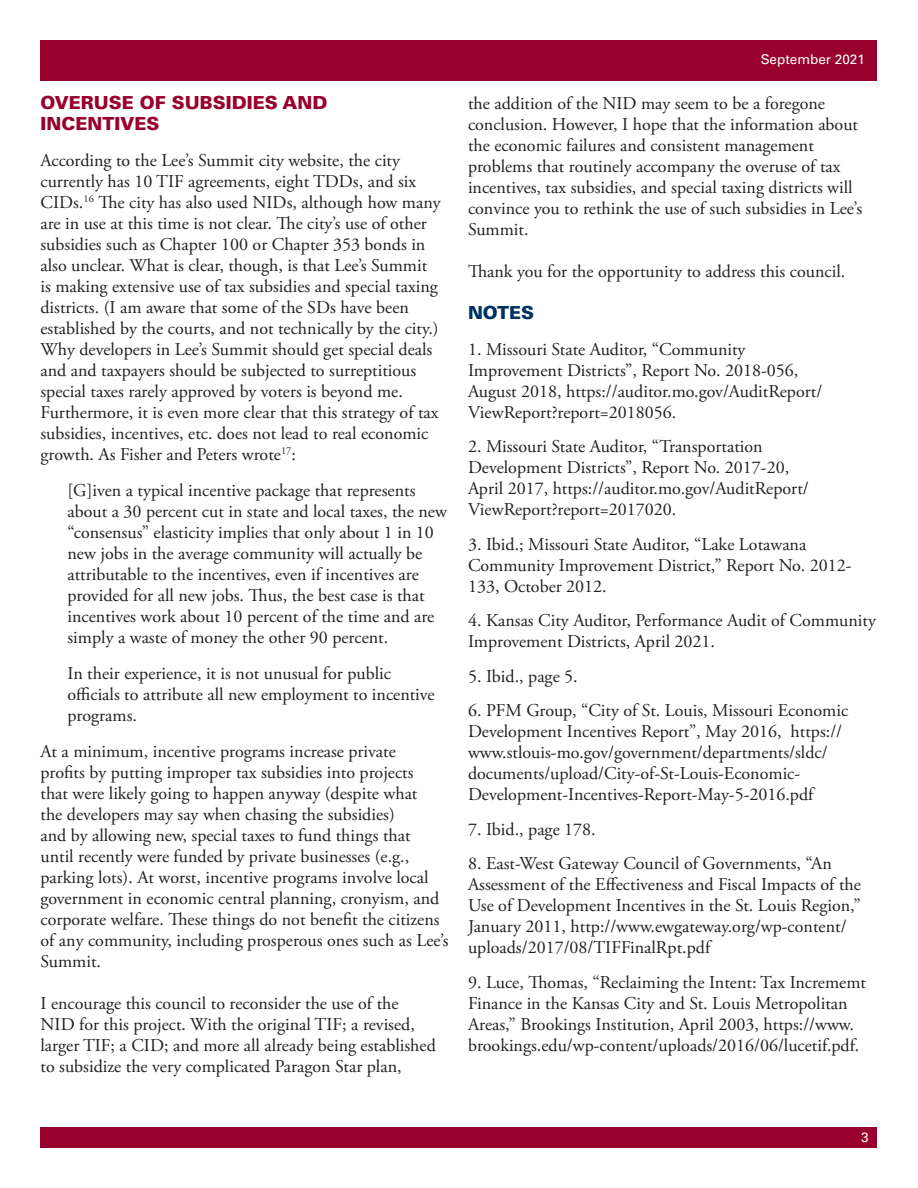
<style>
.page{position:relative;width:918px;height:1188px;background:#fff}
.page>*{position:absolute;margin:0;border:0;box-sizing:border-box;transform-origin:0 0}
.Endnote_text{font:18px/21px "Adobe Garamond Pro";color:#231f20}
.t1{font:900 18px/21px "Univers LT Std";color:#98012d}
.t2{font:900 18px "Univers LT Std";color:#003163}
.DATE{font:13.5px "Univers LT Std";color:#fff}
</style>
<div class="page">
<div style="left:40px;top:40px;width:837px;height:41px;background:#98012d"></div>
<div style="left:40px;top:1127px;width:837px;height:21px;background:#98012d"></div>
<p class="t1" style="left:40px;top:92px;width:288px">OVERUSE OF SUBSIDIES AND<br>INCENTIVES</p>
<p class="Endnote_text" style="left:40px;top:150px;width:402px">According to the Lee’s Summit city website, the city currently has 10 TIF agreements, eight TDDs, and six CIDs.<sup>16</sup> The city has also used NIDs, although how many are in use at this time is not clear. The city’s use of other subsidies such as Chapter 100 or Chapter 353 bonds in also unclear. What is clear, though, is that Lee’s Summit is making extensive use of tax subsidies and special taxing districts. (I am aware that some of the SDs have been established by the courts, and not technically by the city.)<br>Why developers in Lee’s Summit should get special deals and and taxpayers should be subjected to surreptitious special taxes rarely approved by voters is beyond me.<br>Furthermore, it is even more clear that this strategy of tax subsidies, incentives, etc. does not lead to real economic growth. As Fisher and Peters wrote<sup>17</sup>:</p>
<p class="Endnote_text" style="left:68px;top:480px;width:381px">[G]iven a typical incentive package that represents about a 30 percent cut in state and local taxes, the new “consensus” elasticity implies that only about 1 in 10 new jobs in the average community will actually be attributable to the incentives, even if incentives are provided for all new jobs. Thus, the best case is that incentives work about 10 percent of the time and are simply a waste of money the other 90 percent.</p>
<p class="Endnote_text" style="left:68px;top:663px;width:369px">In their experience, it is not unusual for public officials to attribute all new employment to incentive programs.</p>
<p class="Endnote_text" style="left:40px;top:741px;width:410px">At a minimum, incentive programs increase private<br>profits by putting improper tax subsidies into projects<br>that were likely going to happen anyway (despite what<br>the developers may say when chasing the subsidies)<br>and by allowing new, special taxes to fund things that<br>until recently were funded by private businesses (e.g., parking lots). At worst, incentive programs involve local government in economic central planning, cronyism, and corporate welfare. These things do not benefit the citizens of any community, including prosperous ones such as Lee’s Summit.</p>
<p class="Endnote_text" style="left:40px;top:993px;width:397px">I encourage this council to reconsider the use of the NID for this project. With the original TIF; a revised, larger TIF; a CID; and more all already being established to subsidize the very complicated Paragon Star plan,</p>
<p class="DATE" style="left:761px;top:51px;width:106px">September 2021</p>
<p class="Endnote_text" style="left:468px;top:93px;width:396px">the addition of the NID may seem to be a foregone conclusion. However, I hope that the information about the economic failures and consistent management problems that routinely accompany the overuse of tax incentives, tax subsidies, and special taxing districts will convince you to rethink the use of such subsidies in Lee’s Summit.</p>
<p class="Endnote_text" style="left:468px;top:261px;width:379px">Thank you for the opportunity to address this council.</p>
<p class="t2" style="left:468px;top:301px;width:68px">NOTES</p>
<p class="Endnote_text" style="left:468px;top:339px;width:356px">1. Missouri State Auditor, “Community Improvement Districts”, Report No. 2018-056, August 2018, https://auditor.mo.gov/AuditReport/ ViewReport?report=2018056.</p>
<p class="Endnote_text" style="left:468px;top:437px;width:342px">2. Missouri State Auditor, “Transportation Development Districts”, Report No. 2017-20, April 2017, https://auditor.mo.gov/AuditReport/ ViewReport?report=2017020.</p>
<p class="Endnote_text" style="left:468px;top:534px;width:385px">3. Ibid.; Missouri State Auditor, “Lake Lotawana<br>Community Improvement District,” Report No. 2012-<br>133, October 2012.</p>
<p class="Endnote_text" style="left:468px;top:611px;width:409px">4. Kansas City Auditor, Performance Audit of Community<br>Improvement Districts, April 2021.</p>
<p class="Endnote_text" style="left:468px;top:666px;width:111px">5. Ibid., page 5.</p>
<p class="Endnote_text" style="left:468px;top:701px;width:382px">6. PFM Group, “City of St. Louis, Missouri Economic Development Incentives Report”, May 2016, https:// www.stlouis-mo.gov/government/departments/sldc/ documents/upload/City-of-St-Louis-Economic-Development-Incentives-Report-May-5-2016.pdf</p>
<p class="Endnote_text" style="left:468px;top:819px;width:129px">7. Ibid., page 178.</p>
<p class="Endnote_text" style="left:468px;top:854px;width:394px">8. East-West Gateway Council of Governments, “An Assessment of the Effectiveness and Fiscal Impacts of the Use of Development Incentives in the St. Louis Region,” January 2011, http://www.ewgateway.org/wp-content/ uploads/2017/08/TIFFinalRpt.pdf</p>
<p class="Endnote_text" style="left:468px;top:972px;width:400px">9. Luce, Thomas, “Reclaiming the Intent: Tax Incrememt Finance in the Kansas City and St. Louis Metropolitan Areas,” Brookings Institution, April 2003, https://www. brookings.edu/wp-content/uploads/2016/06/lucetif.pdf.</p>
<p class="DATE" style="left:861px;top:1129px;width:9px">3</p>
</div>
